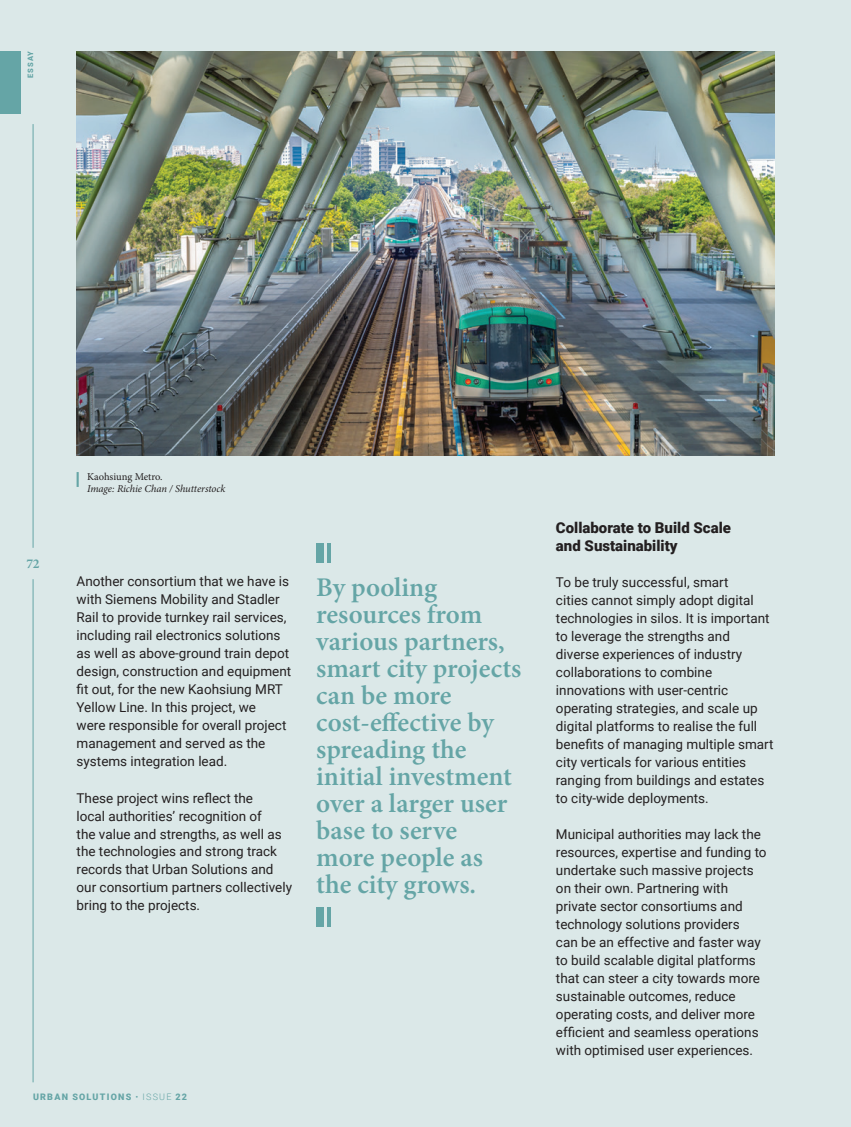
<style>
.page{position:relative;width:851px;height:1127px;background:#fff}
.page>*{position:absolute;margin:0;border:0;box-sizing:border-box;transform-origin:0 0}
.t1{font:600 27px/27px "Minion Pro";color:#65a5a6}
.t2{font:900 15px/18px "Roboto";color:#231f20}
.t3{font:13.5px/18px "Roboto";color:#231f20}
.t4{font:700 13.5px "Minion Pro";color:#65a5a6}
.t5{font:italic 10.5px "Minion Pro";letter-spacing:-.01em;color:#231f20}
.t6{font:10.5px "Minion Pro";letter-spacing:-.005em;color:#231f20}
.t7{font:900 9px "Roboto";letter-spacing:.135em;color:#65a5a6}
.t8{font:900 7.5px "Roboto";letter-spacing:.135em;color:#65a5a6}
.s1{font-weight:300}
</style>
<div class="page">
<div style="left:0;top:0;width:850px;height:1127px;background:#dbe8e8"></div>
<img style="left:77px;top:51px;width:697px;height:404px">
<svg style="left:77px;top:472px;width:2px;height:15px"></svg>
<hr style="left:328px;top:907px;width:3px;height:19px;background:#65a5a6">
<div style="left:316px;top:907px;width:8px;height:19px;background:#65a5a6"></div>
<hr style="left:328px;top:543px;width:3px;height:19px;background:#65a5a6">
<div style="left:316px;top:543px;width:8px;height:19px;background:#65a5a6"></div>
<hr style="left:33px;top:579px;width:1px;height:503px;background:#65a5a6">
<hr style="left:33px;top:124px;width:1px;height:424px;background:#65a5a6">
<div style="left:0;top:51px;width:21px;height:62px;background:#65a5a6"></div>
<p class="t8" style="left:25px;top:78px;width:28px;rotate:-90deg">ESSAY</p>
<p class="t4" style="left:26px;top:554px;width:15px">72</p>
<p class="t6" style="left:87px;top:469px;width:77px">Kaohsiung Metro.</p>
<p class="t5" style="left:87px;top:481px;width:140px">Image: Richie Chan / Shutterstock</p>
<p class="t3" style="left:77px;top:572px;width:216px">Another consortium that we have is with Siemens Mobility and Stadler Rail to provide turnkey rail services, including rail electronics solutions as well as above-ground train depot design, construction and equipment fit out, for the new Kaohsiung MRT Yellow Line. In this project, we<br>were responsible for overall project management and served as the systems integration lead.</p>
<p class="t3" style="left:77px;top:788px;width:217px">These project wins reflect the<br>local authorities’ recognition of<br>the value and strengths, as well as the technologies and strong track records that Urban Solutions and our consortium partners collectively bring to the projects.</p>
<h1 class="t1" style="left:316px;top:573px;width:206px">By pooling resources from various partners, smart city projects can be more cost-effective by spreading the initial investment over a larger user base to serve more people as the city grows.</h1>
<p class="t7" style="left:33px;top:1090px;width:155px">URBAN SOLUTIONS <span class="s1">• ISSUE</span> 22</p>
<p class="t2" style="left:556px;top:518px;width:176px">Collaborate to Build Scale and Sustainability</p>
<p class="t3" style="left:556px;top:572px;width:219px">To be truly successful, smart<br>cities cannot simply adopt digital technologies in silos. It is important to leverage the strengths and diverse experiences of industry collaborations to combine innovations with user-centric operating strategies, and scale up digital platforms to realise the full benefits of managing multiple smart city verticals for various entities ranging from buildings and estates to city-wide deployments.</p>
<p class="t3" style="left:556px;top:824px;width:212px">Municipal authorities may lack the resources, expertise and funding to undertake such massive projects on their own. Partnering with private sector consortiums and technology solutions providers<br>can be an effective and faster way to build scalable digital platforms that can steer a city towards more sustainable outcomes, reduce operating costs, and deliver more efficient and seamless operations with optimised user experiences.</p>
</div>
